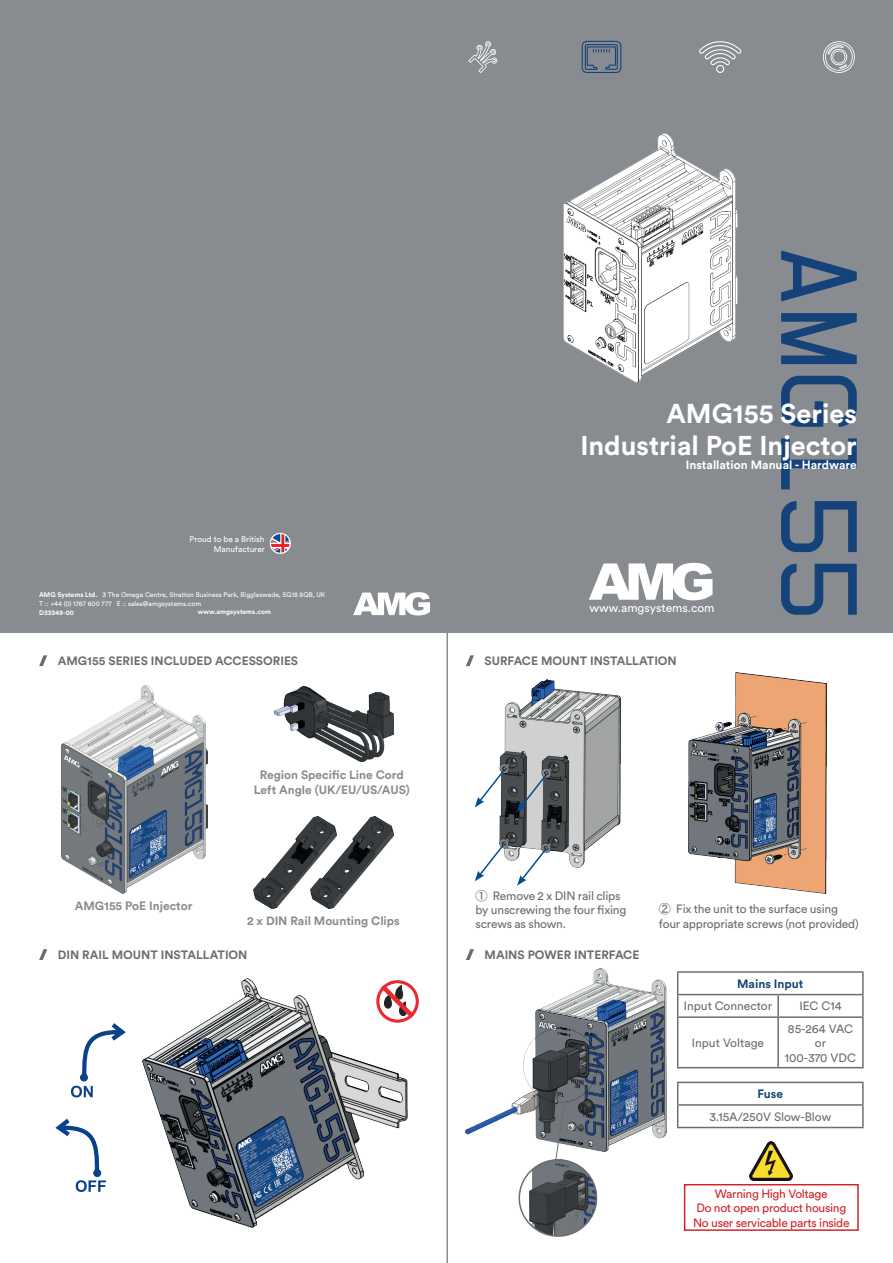
<style>
.page{position:relative;width:893px;height:1263px;background:#fff}
.page>*{position:absolute;margin:0;border:0;box-sizing:border-box;transform-origin:0 0}
.t1{font:108px "NB Architekt Std Neue";color:#154379}
.t2{font:700 27px/32.4px "Circular Std";color:#fff;text-align:right}
.t3{font:12px/14.4px "Circular Std";letter-spacing:-.015em;color:#6c6d70}
.t4{font:700 12px "Circular Std";color:#6c6d70}
.t5{font:700 12px/14.4px "Circular Std";color:#888b90;text-align:center}
.t6{font:12px/14.4px "Circular Std";letter-spacing:-.025em;color:#d1232a;text-align:center}
.t7{font:700 12px "Circular Std";color:#fff}
.t8{font:12px "Circular Std";color:#fff}
.t9{font:700 12px "Circular Std";color:#154379}
.t10{font:8.25px/9.9px "Circular Std";color:#fff;text-align:right}
.t11{font:6.75px/8.1px "Circular Std";color:#fff}
.t12{font:700 6.75px "Circular Std";color:#fff}
.s1{font-weight:700}
.s2{font-family:"MS Gothic"}
</style>
<div class="page">
<div style="left:0;top:1px;width:892px;height:632px;background:#888b90"></div>
<hr style="left:1px;top:631px;width:892px;height:2px;background:#888b90">
<hr style="left:446px;top:1px;width:2px;height:1262px;background:#888b90">
<svg style="left:589px;top:563px;width:123px;height:37px"></svg>
<svg style="left:582px;top:41px;width:39px;height:32px"></svg>
<svg style="left:699px;top:41px;width:42px;height:32px"></svg>
<svg style="left:823px;top:41px;width:32px;height:32px"></svg>
<svg style="left:468px;top:41px;width:29px;height:32px"></svg>
<svg style="left:353px;top:592px;width:77px;height:23px"></svg>
<svg style="left:270px;top:533px;width:21px;height:21px"></svg>
<img style="left:563px;top:134px;width:175px;height:249px">
<svg style="left:39px;top:655px;width:8px;height:11px"></svg>
<img style="left:143px;top:978px;width:264px;height:249px">
<svg style="left:466px;top:655px;width:8px;height:11px"></svg>
<img style="left:689px;top:673px;width:137px;height:221px">
<img style="left:499px;top:680px;width:121px;height:187px">
<svg style="left:475px;top:769px;width:31px;height:38px"></svg>
<svg style="left:517px;top:773px;width:31px;height:39px"></svg>
<svg style="left:475px;top:843px;width:31px;height:38px"></svg>
<svg style="left:517px;top:847px;width:31px;height:39px"></svg>
<img style="left:61px;top:685px;width:146px;height:208px">
<img style="left:274px;top:687px;width:119px;height:74px">
<img style="left:253px;top:820px;width:58px;height:88px">
<svg style="left:39px;top:949px;width:8px;height:11px"></svg>
<svg style="left:376px;top:980px;width:43px;height:43px"></svg>
<div style="left:380px;top:984px;width:35px;height:35px;border:1px solid #fff;border-radius:50%"></div>
<svg style="left:381px;top:985px;width:33px;height:33px"></svg>
<svg style="left:71px;top:1023px;width:55px;height:74px"></svg>
<svg style="left:55px;top:1118px;width:51px;height:74px"></svg>
<img style="left:311px;top:817px;width:83px;height:91px">
<svg style="left:466px;top:949px;width:8px;height:11px"></svg>
<img style="left:466px;top:969px;width:200px;height:182px">
<img style="left:529px;top:1159px;width:67px;height:77px">
<div style="left:519px;top:1159px;width:78px;height:78px;border:2px solid #6c6d70;border-radius:50%"></div>
<svg style="left:555px;top:1102px;width:10px;height:59px"></svg>
<hr style="left:677px;top:971px;width:101px;height:2px;background:#6c6d70">
<hr style="left:778px;top:971px;width:86px;height:2px;background:#6c6d70">
<hr style="left:862px;top:973px;width:2px;height:21px;background:#6c6d70">
<hr style="left:677px;top:994px;width:101px;height:1px;background:#6c6d70">
<svg style="left:677px;top:973px;width:1px;height:43px"></svg>
<hr style="left:778px;top:994px;width:86px;height:1px;background:#6c6d70">
<hr style="left:777px;top:995px;width:2px;height:21px;background:#6c6d70">
<hr style="left:862px;top:995px;width:2px;height:21px;background:#6c6d70">
<hr style="left:677px;top:1016px;width:101px;height:2px;background:#6c6d70">
<hr style="left:677px;top:1018px;width:1px;height:49px;background:#6c6d70">
<hr style="left:778px;top:1016px;width:86px;height:2px;background:#6c6d70">
<hr style="left:777px;top:1018px;width:2px;height:49px;background:#6c6d70">
<hr style="left:862px;top:1018px;width:2px;height:49px;background:#6c6d70">
<hr style="left:677px;top:1067px;width:101px;height:1px;background:#6c6d70">
<hr style="left:778px;top:1067px;width:86px;height:1px;background:#6c6d70">
<div style="left:684px;top:1184px;width:175px;height:47px;border:2px solid #d1232a"></div>
<img style="left:749px;top:1142px;width:43px;height:38px">
<hr style="left:677px;top:1082px;width:187px;height:1px;background:#6c6d70">
<hr style="left:862px;top:1083px;width:2px;height:21px;background:#6c6d70">
<hr style="left:677px;top:1104px;width:187px;height:2px;background:#6c6d70">
<svg style="left:677px;top:1083px;width:1px;height:44px"></svg>
<hr style="left:862px;top:1106px;width:2px;height:21px;background:#6c6d70">
<hr style="left:677px;top:1127px;width:187px;height:1px;background:#6c6d70">
<p class="t10" style="left:190px;top:534px;width:77px">Proud to be a British<br>Manufacturer</p>
<p class="t11" style="left:39px;top:591px;width:288px"><span class="s1">AMG Systems Ltd.</span> 3 The Omega Centre, Stratton Business Park, Biggleswade, SG18 8QB, UK<br>T :: +44 (0) 1767 600 777 E :: sales@amgsystems.com</p>
<p class="t12" style="left:39px;top:608px;width:37px">D33349-00</p>
<p class="t12" style="left:198px;top:607px;width:75px">www.amgsystems.com</p>
<h1 class="t1" style="left:877px;top:245px;width:377px;rotate:90deg">AMG155</h1>
<h2 class="t2" style="left:580px;top:396px;width:278px">AMG155 Series<br>Industrial PoE Injector</h2>
<p class="t7" style="left:686px;top:457px;width:173px">Installation Manual - Hardware</p>
<p class="t8" style="left:590px;top:601px;width:126px">www.amgsystems.com</p>
<p class="t4" style="left:58px;top:653px;width:242px">AMG155 SERIES INCLUDED ACCESSORIES</p>
<p class="t4" style="left:485px;top:653px;width:194px">SURFACE MOUNT INSTALLATION</p>
<p class="t5" style="left:254px;top:768px;width:157px">Region Specific Line Cord<br>Left Angle (UK/EU/US/AUS)</p>
<p class="t5" style="left:75px;top:898px;width:119px">AMG155 PoE Injector</p>
<p class="t5" style="left:247px;top:913px;width:154px">2 x DIN Rail Mounting Clips</p>
<p class="t3" style="left:475px;top:888px;width:152px"><span class="s2">①</span> Remove 2 x DIN rail clips by unscrewing the four fixing screws as shown.</p>
<p class="t4" style="left:58px;top:947px;width:191px">DIN RAIL MOUNT INSTALLATION</p>
<p class="t4" style="left:485px;top:947px;width:156px">MAINS POWER INTERFACE</p>
<p class="t3" style="left:659px;top:901px;width:202px"><span class="s2">②</span> Fix the unit to the surface using four appropriate screws (not provided)</p>
<p class="t9" style="left:737px;top:976px;width:68px">Mains Input</p>
<p class="t3" style="left:684px;top:999px;width:90px">Input Connector</p>
<p class="t3" style="left:799px;top:999px;width:44px">IEC C14</p>
<p class="t3" style="left:692px;top:1036px;width:74px">Input Voltage</p>
<p class="t3" style="left:785px;top:1021px;width:73px;text-align:center">85-264 VAC or<br>100-370 VDC</p>
<p class="t9" style="left:758px;top:1086px;width:27px">Fuse</p>
<p class="t3" style="left:709px;top:1109px;width:123px">3.15A/250V Slow-Blow</p>
<p class="t6" style="left:693px;top:1186px;width:158px">Warning High Voltage<br>Do not open product housing<br>No user servicable parts inside</p>
</div>
